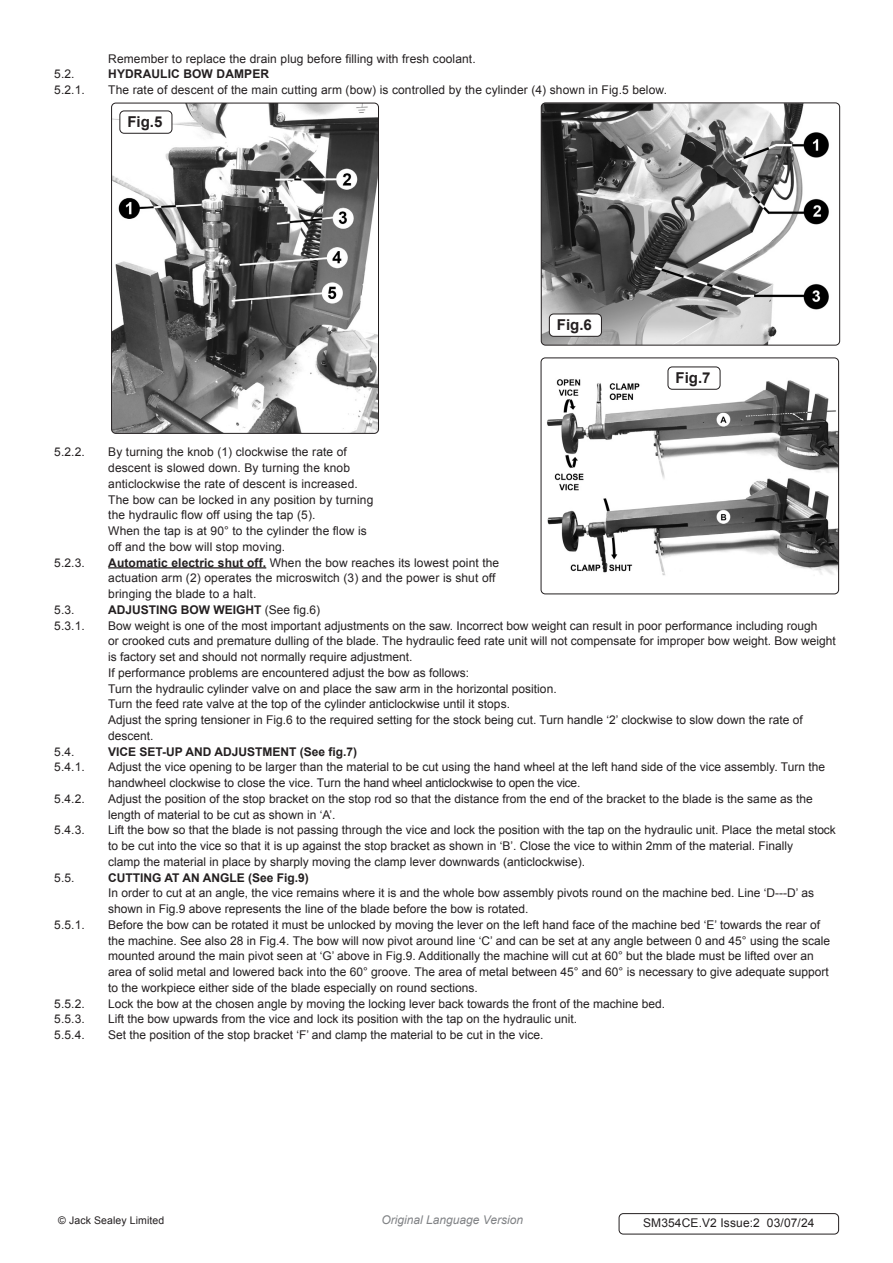
<style>
.page{position:relative;width:893px;height:1263px;background:#fff}
.page>*{position:absolute;margin:0;border:0;box-sizing:border-box;transform-origin:0 0}
.t1{font:700 15px "Arial";color:#231f20}
.Body{font:12px/15.8px "Arial";color:#231f20}
.t2{font:700 12px "Arial";color:#231f20}
.Body__Footer{font:12px "Arial";letter-spacing:.01em;color:#231f20}
.t3{font:italic 12px "Arial";color:#808285}
.Body__Justified__7pt{font:10.5px "Arial";letter-spacing:.01em;color:#231f20}
.s1{font-weight:700}
.s2{font-weight:400}
</style>
<div class="page">
<hr style="left:108px;top:567px;width:158px;height:1px;background:#231f20">
<img style="left:541px;top:103px;width:299px;height:242px">
<div style="left:541px;top:103px;width:299px;height:242px;border:1px solid #231f20;border-radius:4px"></div>
<img style="left:112px;top:103px;width:266px;height:329px">
<div style="left:111px;top:103px;width:268px;height:331px;border:1px solid #231f20;border-radius:4px"></div>
<div style="left:120px;top:111px;width:52px;height:22px;background:#fff;border-radius:4px"></div>
<div style="left:119px;top:111px;width:53px;height:23px;border:1px solid #231f20;border-radius:4px"></div>
<div style="left:549px;top:314px;width:52px;height:22px;background:#fff;border-radius:4px"></div>
<div style="left:549px;top:314px;width:53px;height:23px;border:1px solid #231f20;border-radius:4px"></div>
<img style="left:547px;top:375px;width:290px;height:201px">
<div style="left:541px;top:357px;width:298px;height:237px;border:1px solid #231f20;border-radius:4px"></div>
<div style="left:668px;top:367px;width:52px;height:22px;background:#fff;border-radius:4px"></div>
<div style="left:668px;top:367px;width:52px;height:23px;border:1px solid #231f20;border-radius:4px"></div>
<div style="left:619px;top:1213px;width:220px;height:21px;border:1px solid #231f20;border-radius:4px"></div>
<p class="Body" style="left:108px;top:51px;width:369px">Remember to replace the drain plug before filling with fresh coolant.</p>
<p class="Body" style="left:54px;top:66px;width:22px">5.2.</p>
<p class="t2" style="left:108px;top:66px;width:162px">HYDRAULIC BOW DAMPER</p>
<p class="Body" style="left:54px;top:82px;width:32px">5.2.1.</p>
<p class="Body" style="left:108px;top:82px;width:560px">The rate of descent of the main cutting arm (bow) is controlled by the cylinder (4) shown in Fig.5 below.</p>
<p class="t1" style="left:127px;top:111px;width:37px">Fig.5</p>
<p class="t1" style="left:557px;top:314px;width:37px">Fig.6</p>
<p class="t1" style="left:676px;top:367px;width:37px">Fig.7</p>
<p class="Body" style="left:54px;top:444px;width:32px">5.2.2.</p>
<p class="Body" style="left:108px;top:444px;width:240px">By turning the knob (1) clockwise the rate of</p>
<p class="Body" style="left:108px;top:460px;width:243px">descent is slowed down. By turning the knob</p>
<p class="Body" style="left:108px;top:476px;width:251px">anticlockwise the rate of descent is increased.</p>
<p class="Body" style="left:108px;top:492px;width:267px">The bow can be locked in any position by turning</p>
<p class="Body" style="left:108px;top:507px;width:209px">the hydraulic flow off using the tap (5).</p>
<p class="Body" style="left:108px;top:523px;width:260px">When the tap is at 90° to the cylinder the flow is</p>
<p class="Body" style="left:108px;top:539px;width:179px">off and the bow will stop moving.</p>
<p class="Body" style="left:54px;top:555px;width:32px">5.2.3.</p>
<p class="Body" style="left:108px;top:555px;width:393px"><span class="s1">Automatic electric shut off.</span> When the bow reaches its lowest point the</p>
<p class="Body" style="left:108px;top:570px;width:389px">actuation arm (2) operates the microswitch (3) and the power is shut off</p>
<p class="Body" style="left:108px;top:586px;width:150px">bringing the blade to a halt.</p>
<p class="Body" style="left:54px;top:602px;width:22px">5.3.</p>
<p class="t2" style="left:108px;top:602px;width:214px">ADJUSTING BOW WEIGHT <span class="s2">(See fig.6)</span></p>
<p class="Body" style="left:54px;top:618px;width:32px">5.3.1.</p>
<p class="Body" style="left:108px;top:618px;width:729px">Bow weight is one of the most important adjustments on the saw. Incorrect bow weight can result in poor performance including rough<br>or crooked cuts and premature dulling of the blade. The hydraulic feed rate unit will not compensate for improper bow weight. Bow weight is factory set and should not normally require adjustment.</p>
<p class="Body" style="left:108px;top:665px;width:362px">If performance problems are encountered adjust the bow as follows:</p>
<p class="Body" style="left:108px;top:681px;width:450px">Turn the hydraulic cylinder valve on and place the saw arm in the horizontal position.</p>
<p class="Body" style="left:108px;top:696px;width:403px">Turn the feed rate valve at the top of the cylinder anticlockwise until it stops.</p>
<p class="Body" style="left:108px;top:712px;width:696px">Adjust the spring tensioner in Fig.6 to the required setting for the stock being cut. Turn handle ‘2’ clockwise to slow down the rate of descent.</p>
<p class="Body" style="left:54px;top:744px;width:22px">5.4.</p>
<p class="t2" style="left:108px;top:743px;width:250px">VICE SET-UP AND ADJUSTMENT (See fig.7)</p>
<p class="Body" style="left:54px;top:759px;width:32px">5.4.1.</p>
<p class="Body" style="left:108px;top:759px;width:718px">Adjust the vice opening to be larger than the material to be cut using the hand wheel at the left hand side of the vice assembly. Turn the handwheel clockwise to close the vice. Turn the hand wheel anticlockwise to open the vice.</p>
<p class="Body" style="left:54px;top:791px;width:32px">5.4.2.</p>
<p class="Body" style="left:108px;top:791px;width:706px">Adjust the position of the stop bracket on the stop rod so that the distance from the end of the bracket to the blade is the same as the length of material to be cut as shown in ‘A’.</p>
<p class="Body" style="left:54px;top:822px;width:32px">5.4.3.</p>
<p class="Body" style="left:108px;top:822px;width:729px">Lift the bow so that the blade is not passing through the vice and lock the position with the tap on the hydraulic unit. Place the metal stock to be cut into the vice so that it is up against the stop bracket as shown in ‘B’. Close the vice to within 2mm of the material. Finally<br>clamp the material in place by sharply moving the clamp lever downwards (anticlockwise).</p>
<p class="Body" style="left:54px;top:870px;width:22px">5.5.</p>
<p class="t2" style="left:108px;top:869px;width:202px">CUTTING AT AN ANGLE (See Fig.9)</p>
<p class="Body" style="left:108px;top:885px;width:707px">In order to cut at an angle, the vice remains where it is and the whole bow assembly pivots round on the machine bed. Line ‘D---D’ as shown in Fig.9 above represents the line of the blade before the bow is rotated.</p>
<p class="Body" style="left:54px;top:917px;width:32px">5.5.1.</p>
<p class="Body" style="left:108px;top:917px;width:723px">Before the bow can be rotated it must be unlocked by moving the lever on the left hand face of the machine bed ‘E’ towards the rear of the machine. See also 28 in Fig.4. The bow will now pivot around line ‘C’ and can be set at any angle between 0 and 45° using the scale mounted around the main pivot seen at ‘G’ above in Fig.9. Additionally the machine will cut at 60° but the blade must be lifted over an area of solid metal and lowered back into the 60° groove. The area of metal between 45° and 60° is necessary to give adequate support to the workpiece either side of the blade especially on round sections.</p>
<p class="Body" style="left:54px;top:996px;width:32px">5.5.2.</p>
<p class="Body" style="left:108px;top:996px;width:558px">Lock the bow at the chosen angle by moving the locking lever back towards the front of the machine bed.</p>
<p class="Body" style="left:54px;top:1011px;width:32px">5.5.3.</p>
<p class="Body" style="left:108px;top:1011px;width:470px">Lift the bow upwards from the vice and lock its position with the tap on the hydraulic unit.</p>
<p class="Body" style="left:54px;top:1027px;width:32px">5.5.4.</p>
<p class="Body" style="left:108px;top:1027px;width:437px">Set the position of the stop bracket ‘F’ and clamp the material to be cut in the vice.</p>
<p class="Body__Justified__7pt" style="left:58px;top:1213px;width:108px">© Jack Sealey Limited</p>
<p class="t3" style="left:381px;top:1212px;width:143px">Original Language Version</p>
<p class="Body__Footer" style="left:643px;top:1215px;width:173px">SM354CE.V2 Issue:2 03/07/24</p>
</div>
